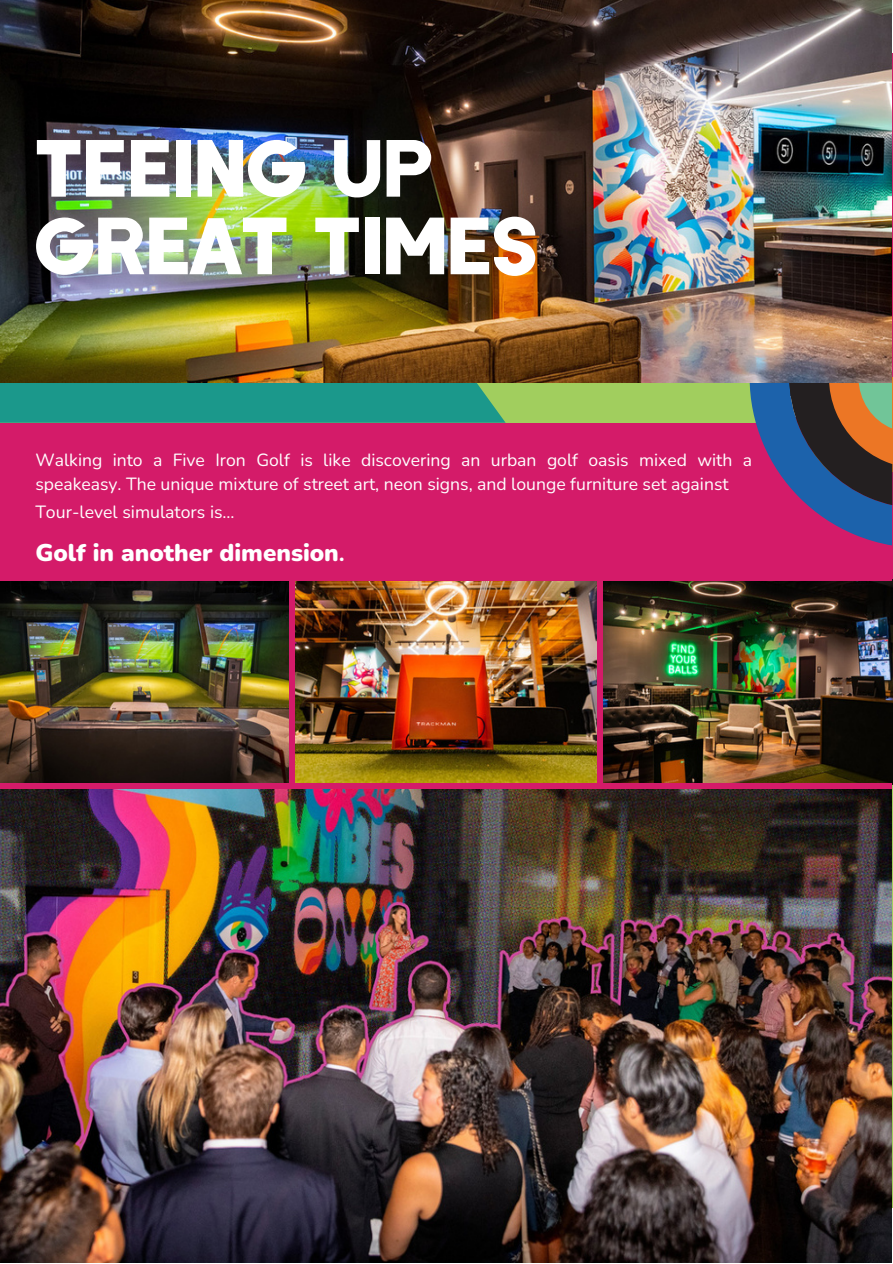
<style>
.page{position:relative;width:893px;height:1264px;background:#fff}
.page>*{position:absolute;margin:0;border:0;box-sizing:border-box;transform-origin:0 0}
.t1{font:80.1px/77.6px "Womby";color:#fff}
.t2{font:900 24.15px "Nunito";color:#fff}
.t3{font:17.7px "Nunito";color:#fff}
.t4{font:17.55px/24.8px "Nunito";color:#fff}
.s1{font-weight:700}
</style>
<div class="page">
<div style="left:0;top:410px;width:892px;height:183px;background:#d41b69"></div>
<div style="left:514px;top:382px;width:227px;height:41px;background:#a1ce5e"></div>
<svg style="left:741px;top:382px;width:151px;height:164px"></svg>
<svg style="left:781px;top:382px;width:111px;height:132px;background:#40425a"></svg>
<svg style="left:850px;top:385px;width:42px;height:51px;background:#b39a59"></svg>
<svg style="left:858px;top:46px;width:34px;height:339px"></svg>
<svg style="left:0;top:382px;width:514px;height:41px;background:#239885"></svg>
<img style="left:0;top:0;width:891px;height:382px">
<img style="left:0;top:796px;width:891px;height:466px">
<img style="left:0;top:589px;width:280px;height:185px">
<img style="left:303px;top:589px;width:589px;height:185px">
<img style="left:0;top:774px;width:892px;height:22px">
<img style="left:589px;top:589px;width:21px;height:207px">
<img style="left:280px;top:589px;width:23px;height:205px">
<img style="left:0;top:581px;width:892px;height:8px">
<p class="t1" style="left:34px;top:126px;width:504px">TEEING UP<br>GREAT TIMES</p>
<p class="t4" style="left:35px;top:447px;width:718px">Walking into a Five Iron Golf is like discovering an urban golf oasis mixed with a speakeasy. The unique mixture of street art, neon signs, and lounge furniture set against</p>
<p class="t3" style="left:35px;top:500px;width:201px">Tour-level simulators is...</p>
<p class="t2" style="left:35px;top:536px;width:311px">Golf in another dimension<span class="s1">.</span></p>
</div>
